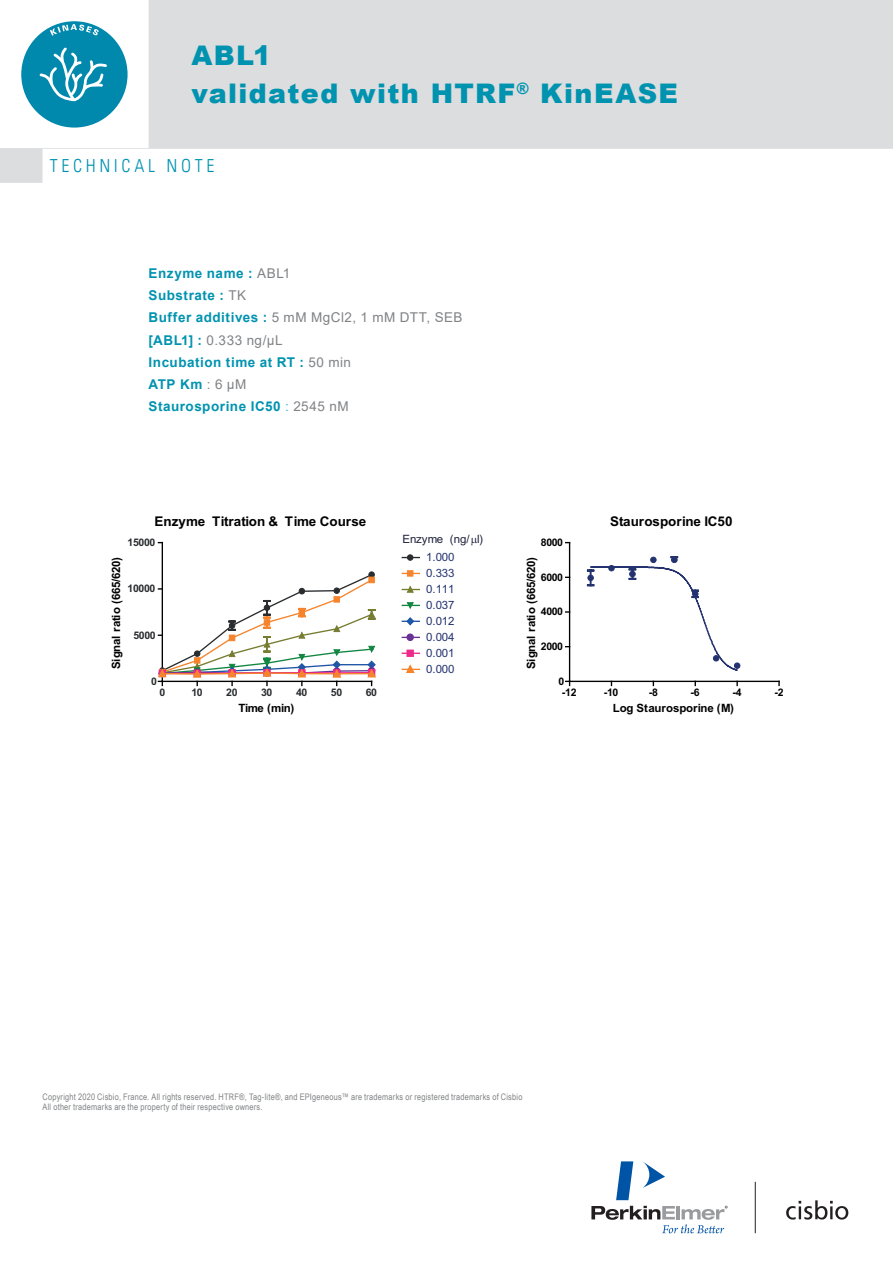
<style>
.page{position:relative;width:893px;height:1263px;background:#fff}
.page>*{position:absolute;margin:0;border:0;box-sizing:border-box;transform-origin:0 0}
.t1{font:900 27px "Arial";letter-spacing:.05em;color:#0093b0}
.application-note{font:18px "Univers Com 47 Light Cond";letter-spacing:.205em;color:#0093b0}
.H3_texte_abstract{font:700 13.5px "Arial";letter-spacing:.04em;color:#0093b0}
.H3_texte_abstract-2{font:13.5px "Arial";letter-spacing:.04em;color:#808285}
.t2{font:700 13.35px "Arial";color:#000001}
.t3{font:700 11.55px "Arial";letter-spacing:-.03em;color:#000001}
.t4{font:11.4px/15.9px "Arial";letter-spacing:-.015em;color:#24336f;text-align:justify}
.t5{font:700 11.4px "Arial";letter-spacing:-.015em;color:#000001}
.t6{font:11.4px "Arial";letter-spacing:-.015em;color:#1e223d}
.t7{font:700 10.5px "Arial";letter-spacing:-.035em;color:#000001}
.t8{font:700 10.5px "Arial";letter-spacing:-.035em;color:#292d2f}
.t9{font:9px/10.5px "Arial Narrow";letter-spacing:.025em;color:#808285}
.s1{font-weight:400;color:#808285}
.s2{font-weight:700;color:#0093b0}
.s3{font-weight:400;color:#47b3ca}
</style>
<div class="page">
<svg style="left:0;top:0;width:893px;height:183px;fill:#dcdddf"></svg>
<svg style="left:643px;top:1161px;width:22px;height:27px"></svg>
<svg style="left:616px;top:1161px;width:17px;height:39px"></svg>
<svg style="left:591px;top:1206px;width:137px;height:27px"></svg>
<svg style="left:786px;top:1200px;width:62px;height:19px"></svg>
<hr style="left:755px;top:1182px;width:1px;height:51px;background:#231f20">
<hr style="left:162px;top:543px;width:1px;height:138px;background:#000001">
<svg style="left:157px;top:572px;width:219px;height:113px"></svg>
<svg style="left:402px;top:555px;width:17px;height:5px"></svg>
<svg style="left:402px;top:571px;width:17px;height:5px"></svg>
<svg style="left:402px;top:586px;width:17px;height:7px"></svg>
<svg style="left:402px;top:602px;width:17px;height:7px"></svg>
<svg style="left:402px;top:617px;width:17px;height:8px"></svg>
<svg style="left:402px;top:636px;width:17px;height:4px"></svg>
<div style="left:406px;top:633px;width:8px;height:8px;border:2px solid #683394;border-radius:50%"></div>
<svg style="left:406px;top:650px;width:8px;height:7px"></svg>
<svg style="left:402px;top:664px;width:17px;height:9px"></svg>
<hr style="left:570px;top:681px;width:209px;height:1px;background:#000001">
<hr style="left:569px;top:543px;width:1px;height:138px;background:#000001">
<svg style="left:566px;top:681px;width:4px;height:4px"></svg>
<svg style="left:588px;top:556px;width:152px;height:115px"></svg>
<div style="left:21px;top:21px;width:107px;height:107px;background:#0088ad;border-radius:50%"></div>
<svg style="left:40px;top:47px;width:67px;height:54px"></svg>
<svg style="left:50px;top:24px;width:49px;height:12px"></svg>
<h1 class="t1" style="left:191px;top:36px;width:81px">ABL1</h1>
<h1 class="t1" style="left:191px;top:74px;width:488px">validated with HTRF<sup>®</sup> KinEASE</h1>
<p class="application-note" style="left:50px;top:155px;width:166px">TECHNICAL NOTE</p>
<p class="H3_texte_abstract" style="left:149px;top:263px;width:143px">Enzyme name : <span class="s1">ABL1</span></p>
<p class="H3_texte_abstract" style="left:149px;top:286px;width:99px">Substrate : <span class="s1">TK</span></p>
<p class="H3_texte_abstract-2" style="left:149px;top:308px;width:315px"><span class="s2">Buffer additives :</span> 5 mM MgCl2, 1 mM DTT, SEB</p>
<p class="H3_texte_abstract-2" style="left:149px;top:330px;width:136px"><span class="s2">[ABL1] :</span> 0.333 ng/µL</p>
<p class="H3_texte_abstract" style="left:149px;top:352px;width:204px">Incubation time at RT : <span class="s1">50 min</span></p>
<p class="H3_texte_abstract" style="left:149px;top:375px;width:99px">ATP Km <span class="s1">: 6 µM</span></p>
<p class="H3_texte_abstract" style="left:149px;top:397px;width:202px">Staurosporine IC50 <span class="s3">:</span> <span class="s1">2545 nM</span></p>
<p class="t2" style="left:155px;top:511px;width:213px">Enzyme Titration &amp; Time Course</p>
<p class="t2" style="left:610px;top:511px;width:124px">Staurosporine IC50</p>
<p class="t8" style="left:128px;top:535px;width:29px">15000</p>
<p class="t6" style="left:402px;top:531px;width:82px">Enzyme (ng/ l)</p>
<p class="t7" style="left:541px;top:535px;width:24px">8000</p>
<p class="t3" style="left:108px;top:669px;width:113px;rotate:-90deg">Signal ratio (665/620)</p>
<p class="t8" style="left:128px;top:581px;width:29px">10000</p>
<p class="t8" style="left:133px;top:628px;width:24px">5000</p>
<p class="t4" style="left:426px;top:549px;width:30px">1.000<br>0.333<br>0.111<br>0.037<br>0.012<br>0.004<br>0.001<br>0.000</p>
<p class="t3" style="left:523px;top:669px;width:113px;rotate:-90deg">Signal ratio (665/620)</p>
<p class="t7" style="left:541px;top:570px;width:24px">6000</p>
<p class="t7" style="left:541px;top:604px;width:24px">4000</p>
<p class="t7" style="left:541px;top:639px;width:24px">2000</p>
<p class="t8" style="left:151px;top:674px;width:7px">0</p>
<p class="t7" style="left:558px;top:674px;width:7px">0</p>
<p class="t8" style="left:159px;top:685px;width:7px">0</p>
<p class="t8" style="left:191px;top:685px;width:13px">10</p>
<p class="t8" style="left:226px;top:685px;width:13px">20</p>
<p class="t8" style="left:261px;top:685px;width:13px">30</p>
<p class="t8" style="left:296px;top:685px;width:13px">40</p>
<p class="t8" style="left:331px;top:685px;width:13px">50</p>
<p class="t8" style="left:366px;top:685px;width:13px">60</p>
<p class="t7" style="left:562px;top:685px;width:16px">-12</p>
<p class="t7" style="left:604px;top:685px;width:16px">-10</p>
<p class="t7" style="left:649px;top:685px;width:11px">-8</p>
<p class="t7" style="left:691px;top:685px;width:11px">-6</p>
<p class="t7" style="left:732px;top:685px;width:11px">-4</p>
<p class="t7" style="left:774px;top:685px;width:11px">-2</p>
<p class="t5" style="left:238px;top:699px;width:58px">Time (min)</p>
<p class="t5" style="left:613px;top:699px;width:122px">Log Staurosporine (M)</p>
<p class="t9" style="left:43px;top:1091px;width:481px">Copyright 2020 Cisbio, France. All rights reserved. HTRF®, Tag-lite®, and EPIgeneous™ are trademarks or registered trademarks of Cisbio<br>All other trademarks are the property of their respective owners.</p>
</div>
